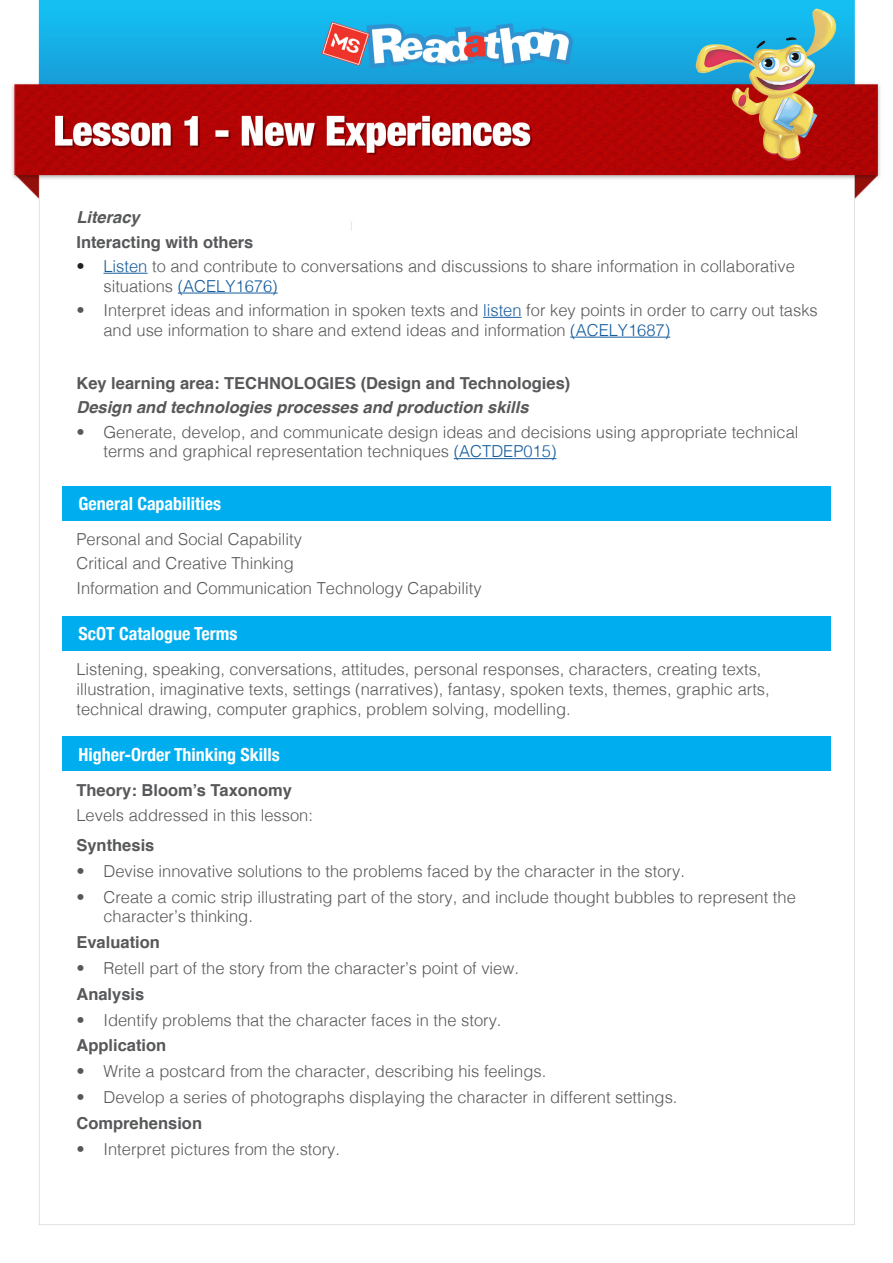
<style>
.page{position:relative;width:893px;height:1263px;background:#fff}
.page>*{position:absolute;margin:0;border:0;box-sizing:border-box;transform-origin:0 0}
.t1{font:700 condensed 18px "Helvetica Neue";color:#fff}
.t2{font:300 16.5px/19.8px "Helvetica";color:#57585a}
.t3{font:700 16.5px "Helvetica";color:#57585a}
.t4{font:italic 700 16.5px "Helvetica";color:#57585a}
.s1{color:#231f20}
.s2{color:#175d9e}
</style>
<div class="page">
<img style="left:12px;top:0;width:868px;height:1225px">
<div style="left:62px;top:486px;width:769px;height:34px;background:#00aeef"></div>
<div style="left:62px;top:616px;width:769px;height:34px;background:#00aeef"></div>
<div style="left:62px;top:737px;width:769px;height:34px;background:#00aeef"></div>
<hr style="left:103px;top:273px;width:44px;height:1px;background:#175d9e">
<hr style="left:178px;top:293px;width:100px;height:1px;background:#175d9e">
<hr style="left:483px;top:317px;width:39px;height:1px;background:#175d9e">
<hr style="left:570px;top:337px;width:100px;height:1px;background:#175d9e">
<hr style="left:454px;top:458px;width:102px;height:1px;background:#175d9e">
<p class="t4" style="left:76px;top:204px;width:65px">Literacy</p>
<p class="t3" style="left:76px;top:229px;width:178px">Interacting with others</p>
<p class="t2" style="left:103px;top:255px;width:693px;text-indent:-27px"><span class="s1">•</span> <span class="s2">Listen</span> to and contribute to conversations and discussions to share information in collaborative situations <span class="s2">(ACELY1676)</span></p>
<p class="t2" style="left:103px;top:299px;width:716px;text-indent:-27px">• Interpret ideas and information in spoken texts and <span class="s2">listen</span> for key points in order to carry out tasks and use information to share and extend ideas and information <span class="s2">(ACELY1687)</span></p>
<p class="t3" style="left:76px;top:370px;width:495px">Key learning area: TECHNOLOGIES (Design and Technologies)</p>
<p class="t4" style="left:76px;top:394px;width:454px">Design and technologies processes and production skills</p>
<p class="t2" style="left:103px;top:421px;width:697px;text-indent:-27px">• Generate, develop, and communicate design ideas and decisions using appropriate technical terms and graphical representation techniques <span class="s2">(ACTDEP015)</span></p>
<p class="t1" style="left:78px;top:489px;width:144px">General Capabilities</p>
<p class="t2" style="left:76px;top:528px;width:227px">Personal and Social Capability</p>
<p class="t2" style="left:76px;top:552px;width:219px">Critical and Creative Thinking</p>
<p class="t2" style="left:76px;top:577px;width:407px">Information and Communication Technology Capability</p>
<p class="t1" style="left:78px;top:619px;width:161px">ScOT Catalogue Terms</p>
<p class="t2" style="left:76px;top:658px;width:695px">Listening, speaking, conversations, attitudes, personal responses, characters, creating texts, illustration, imaginative texts, settings (narratives), fantasy, spoken texts, themes, graphic arts, technical drawing, computer graphics, problem solving, modelling.</p>
<p class="t1" style="left:78px;top:740px;width:203px">Higher-Order Thinking Skills</p>
<p class="t3" style="left:76px;top:777px;width:217px">Theory: Bloom’s Taxonomy</p>
<p class="t2" style="left:76px;top:804px;width:238px">Levels addressed in this lesson:</p>
<p class="t3" style="left:76px;top:832px;width:79px">Synthesis</p>
<p class="t2" style="left:76px;top:860px;width:610px">• Devise innovative solutions to the problems faced by the character in the story.</p>
<p class="t2" style="left:103px;top:886px;width:694px;text-indent:-27px">• Create a comic strip illustrating part of the story, and include thought bubbles to represent the character’s thinking.</p>
<p class="t3" style="left:76px;top:929px;width:85px">Evaluation</p>
<p class="t2" style="left:76px;top:957px;width:444px">• Retell part of the story from the character’s point of view.</p>
<p class="t3" style="left:76px;top:981px;width:69px">Analysis</p>
<p class="t2" style="left:76px;top:1009px;width:427px">• Identify problems that the character faces in the story.</p>
<p class="t3" style="left:76px;top:1032px;width:91px">Application</p>
<p class="t2" style="left:76px;top:1060px;width:471px">• Write a postcard from the character, describing his feelings.</p>
<p class="t2" style="left:76px;top:1086px;width:603px">• Develop a series of photographs displaying the character in different settings.</p>
<p class="t3" style="left:76px;top:1110px;width:127px">Comprehension</p>
<p class="t2" style="left:76px;top:1138px;width:265px">• Interpret pictures from the story.</p>
</div>
